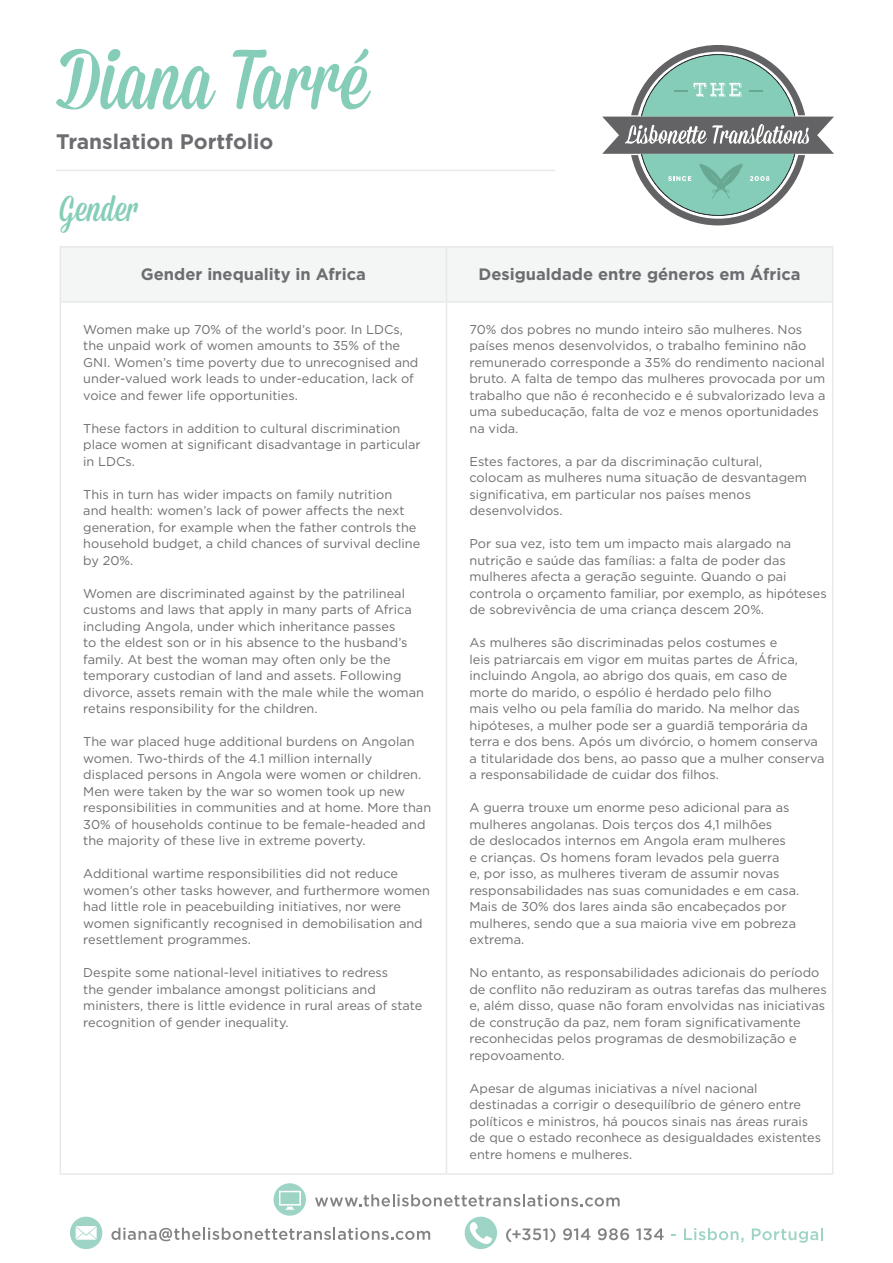
<style>
.page{position:relative;width:893px;height:1263px;background:#fff}
.page>*{position:absolute;margin:0;border:0;box-sizing:border-box;transform-origin:0 0}
.t1{font:36px "Mission Script";color:#85cdb8}
.t2{font:700 21px "Gotham";color:#6c6d70}
.t3{font:700 16.5px "Gotham";color:#6c6d70}
.t4{font:12.75px/16.5px "Gotham";color:#6c6d70}
</style>
<div class="page">
<svg style="left:315px;top:1194px;width:305px;height:12px"></svg>
<div style="left:274px;top:1183px;width:32px;height:33px;background:#9ed4c5;border-radius:50%"></div>
<svg style="left:279px;top:1191px;width:22px;height:19px"></svg>
<svg style="left:111px;top:1228px;width:319px;height:13px"></svg>
<div style="left:70px;top:1217px;width:32px;height:32px;background:#9ed4c5;border-radius:50%"></div>
<svg style="left:76px;top:1226px;width:21px;height:14px"></svg>
<svg style="left:506px;top:1228px;width:49px;height:14px"></svg>
<svg style="left:563px;top:1228px;width:27px;height:12px"></svg>
<svg style="left:598px;top:1228px;width:31px;height:12px"></svg>
<svg style="left:636px;top:1228px;width:28px;height:12px"></svg>
<svg style="left:684px;top:1228px;width:60px;height:14px"></svg>
<svg style="left:752px;top:1228px;width:71px;height:15px"></svg>
<div style="left:465px;top:1217px;width:32px;height:32px;background:#9ed4c5;border-radius:50%"></div>
<svg style="left:469px;top:1221px;width:23px;height:23px"></svg>
<svg style="left:602px;top:45px;width:232px;height:180px"></svg>
<svg style="left:56px;top:49px;width:315px;height:60px"></svg>
<hr style="left:56px;top:170px;width:499px;height:1px;background:#e6e9e7">
<div style="left:61px;top:248px;width:771px;height:53px;background:#f3f6f5"></div>
<hr style="left:60px;top:303px;width:1px;height:870px;background:#e6e9e7">
<hr style="left:446px;top:303px;width:1px;height:870px;background:#e6e9e7">
<hr style="left:832px;top:303px;width:1px;height:870px;background:#e6e9e7">
<hr style="left:60px;top:1173px;width:386px;height:2px;background:#e6e9e7">
<hr style="left:446px;top:1173px;width:387px;height:2px;background:#e6e9e7">
<hr style="left:60px;top:246px;width:386px;height:2px;background:#e6e9e7">
<hr style="left:60px;top:248px;width:1px;height:53px;background:#e6e9e7">
<hr style="left:446px;top:246px;width:387px;height:2px;background:#e6e9e7">
<hr style="left:446px;top:248px;width:1px;height:53px;background:#e6e9e7">
<hr style="left:832px;top:248px;width:1px;height:53px;background:#e6e9e7">
<hr style="left:60px;top:301px;width:386px;height:2px;background:#e6e9e7">
<hr style="left:446px;top:301px;width:387px;height:2px;background:#e6e9e7">
<h2 class="t2" style="left:56px;top:129px;width:219px">Translation Portfolio</h2>
<h1 class="t1" style="left:59px;top:187px;width:79px">Gender</h1>
<p class="t3" style="left:141px;top:265px;width:226px">Gender inequality in Africa</p>
<p class="t3" style="left:478px;top:265px;width:324px">Desigualdade entre géneros em África</p>
<p class="t4" style="left:83px;top:321px;width:337px">Women make up 70% of the world’s poor. In LDCs, the unpaid work of women amounts to 35% of the GNI. Women’s time poverty due to unrecognised and under-valued work leads to under-education, lack of voice and fewer life opportunities.</p>
<p class="t4" style="left:83px;top:420px;width:339px">These factors in addition to cultural discrimination place women at significant disadvantage in particular in LDCs.</p>
<p class="t4" style="left:83px;top:486px;width:339px">This in turn has wider impacts on family nutrition<br>and health: women’s lack of power affects the next generation, for example when the father controls the household budget, a child chances of survival decline by 20%.</p>
<p class="t4" style="left:83px;top:585px;width:342px">Women are discriminated against by the patrilineal customs and laws that apply in many parts of Africa including Angola, under which inheritance passes<br>to the eldest son or in his absence to the husband’s family. At best the woman may often only be the temporary custodian of land and assets. Following divorce, assets remain with the male while the woman retains responsibility for the children.</p>
<p class="t4" style="left:83px;top:733px;width:349px">The war placed huge additional burdens on Angolan women. Two-thirds of the 4.1 million internally displaced persons in Angola were women or children.<br>Men were taken by the war so women took up new responsibilities in communities and at home. More than 30% of households continue to be female-headed and the majority of these live in extreme poverty.</p>
<p class="t4" style="left:83px;top:865px;width:348px">Additional wartime responsibilities did not reduce women’s other tasks however, and furthermore women had little role in peacebuilding initiatives, nor were women significantly recognised in demobilisation and resettlement programmes.</p>
<p class="t4" style="left:83px;top:964px;width:341px">Despite some national-level initiatives to redress<br>the gender imbalance amongst politicians and ministers, there is little evidence in rural areas of state recognition of gender inequality.</p>
<p class="t4" style="left:469px;top:321px;width:358px">70% dos pobres no mundo inteiro são mulheres. Nos países menos desenvolvidos, o trabalho feminino não remunerado corresponde a 35% do rendimento nacional bruto. A falta de tempo das mulheres provocada por um trabalho que não é reconhecido e é subvalorizado leva a uma subeducação, falta de voz e menos oportunidades na vida.</p>
<p class="t4" style="left:469px;top:453px;width:339px">Estes factores, a par da discriminação cultural, colocam as mulheres numa situação de desvantagem significativa, em particular nos países menos desenvolvidos.</p>
<p class="t4" style="left:469px;top:535px;width:359px">Por sua vez, isto tem um impacto mais alargado na nutrição e saúde das famílias: a falta de poder das mulheres afecta a geração seguinte. Quando o pai controla o orçamento familiar, por exemplo, as hipóteses de sobrevivência de uma criança descem 20%.</p>
<p class="t4" style="left:469px;top:634px;width:357px">As mulheres são discriminadas pelos costumes e<br>leis patriarcais em vigor em muitas partes de África, incluindo Angola, ao abrigo dos quais, em caso de morte do marido, o espólio é herdado pelo filho<br>mais velho ou pela família do marido. Na melhor das hipóteses, a mulher pode ser a guardiã temporária da terra e dos bens. Após um divórcio, o homem conserva a titularidade dos bens, ao passo que a mulher conserva a responsabilidade de cuidar dos filhos.</p>
<p class="t4" style="left:469px;top:799px;width:331px">A guerra trouxe um enorme peso adicional para as mulheres angolanas. Dois terços dos 4,1 milhões<br>de deslocados internos em Angola eram mulheres<br>e crianças. Os homens foram levados pela guerra<br>e, por isso, as mulheres tiveram de assumir novas responsabilidades nas suas comunidades e em casa.<br>Mais de 30% dos lares ainda são encabeçados por mulheres, sendo que a sua maioria vive em pobreza extrema.</p>
<p class="t4" style="left:469px;top:964px;width:359px">No entanto, as responsabilidades adicionais do período de conflito não reduziram as outras tarefas das mulheres e, além disso, quase não foram envolvidas nas iniciativas de construção da paz, nem foram significativamente reconhecidas pelos programas de desmobilização e repovoamento.</p>
<p class="t4" style="left:469px;top:1080px;width:353px">Apesar de algumas iniciativas a nível nacional destinadas a corrigir o desequilíbrio de género entre políticos e ministros, há poucos sinais nas áreas rurais de que o estado reconhece as desigualdades existentes entre homens e mulheres.</p>
</div>
